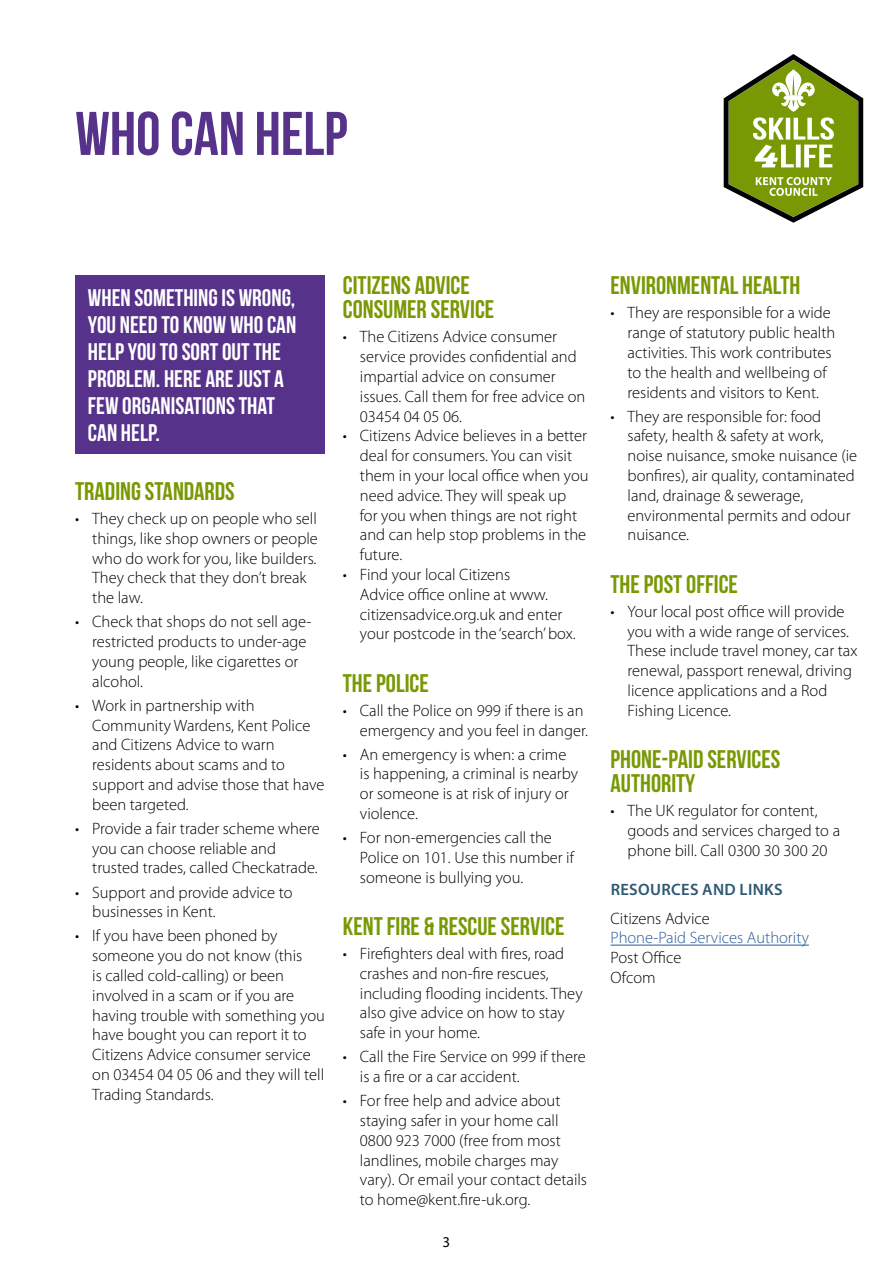
<style>
.page{position:relative;width:893px;height:1263px;background:#fff}
.page>*{position:absolute;margin:0;border:0;box-sizing:border-box;transform-origin:0 0}
.t1{font:700 61.5px "Bebas Neue";color:#56328a}
.t2{font:700 25.5px/24px "Bebas Neue";color:#789904}
.t3{font:700 24px/27px "Bebas Neue";color:#fff}
.t4{font:300 16.5px/19.8px "Myriad Pro";color:#000}
.t5{font:300 16.5px "Myriad Pro";color:#275b9b}
.t6{font:600 16.5px "Myriad Pro";letter-spacing:.02em;color:#2c5871}
.t7{font:15px "Myriad Pro";color:#000}
</style>
<div class="page">
<div style="left:75px;top:275px;width:250px;height:179px;background:#56328a"></div>
<hr style="left:610px;top:945px;width:199px;height:1px;background:#275b9b">
<svg style="left:724px;top:54px;width:139px;height:169px"></svg>
<h1 class="t1" style="left:75px;top:100px;width:274px">WHO CAN HELP</h1>
<h3 class="t3" style="left:88px;top:284px;width:210px">WHEN SOMETHING IS WRONG,<br>YOU NEED TO KNOW WHO CAN<br>HELP YOU TO SORT OUT THE<br>PROBLEM. HERE ARE JUST A<br>FEW ORGANISATIONS THAT<br>CAN HELP.</h3>
<h2 class="t2" style="left:75px;top:479px;width:161px">TRADING STANDARDS</h2>
<p class="t4" style="left:92px;top:508px;width:227px;text-indent:-17px">• They check up on people who sell things, like shop owners or people who do work for you, like builders.<br>They check that they don’t break the law.</p>
<p class="t4" style="left:92px;top:612px;width:221px;text-indent:-17px">• Check that shops do not sell age&shy;restricted products to under-age young people, like cigarettes or alcohol.</p>
<p class="t4" style="left:92px;top:695px;width:234px;text-indent:-17px">• Work in partnership with<br>Community Wardens, Kent Police and Citizens Advice to warn residents about scams and to support and advise those that have been targeted.</p>
<p class="t4" style="left:92px;top:818px;width:229px;text-indent:-17px">• Provide a fair trader scheme where you can choose reliable and trusted trades, called Checkatrade.</p>
<p class="t4" style="left:92px;top:882px;width:202px;text-indent:-17px">• Support and provide advice to businesses in Kent.</p>
<p class="t4" style="left:92px;top:926px;width:234px;text-indent:-17px">• If you have been phoned by someone you do not know (this<br>is called cold-calling) or been involved in a scam or if you are having trouble with something you have bought you can report it to<br>Citizens Advice consumer service on 03454 04 05 06 and they will tell<br>Trading Standards.</p>
<h2 class="t2" style="left:343px;top:273px;width:153px">CITIZENS ADVICE<br>CONSUMER SERVICE</h2>
<p class="t4" style="left:360px;top:327px;width:227px;text-indent:-17px">• The Citizens Advice consumer service provides confidential and impartial advice on consumer issues. Call them for free advice on<br>03454 04 05 06.</p>
<p class="t4" style="left:360px;top:426px;width:230px;text-indent:-17px">• Citizens Advice believes in a better deal for consumers. You can visit them in your local office when you need advice. They will speak up<br>for you when things are not right and can help stop problems in the future.</p>
<p class="t4" style="left:360px;top:564px;width:217px;text-indent:-17px">• Find your local Citizens<br>Advice office online at www. citizensadvice.org.uk and enter your postcode in the ‘search’ box.</p>
<h2 class="t2" style="left:343px;top:670px;width:87px">THE POLICE</h2>
<p class="t4" style="left:343px;top:700px;width:247px;text-align:right">• Call the Police on 999 if there is an emergency and you feel in danger.</p>
<p class="t4" style="left:360px;top:744px;width:220px;text-indent:-17px">• An emergency is when: a crime is happening, a criminal is nearby or someone is at risk of injury or violence.</p>
<p class="t4" style="left:360px;top:827px;width:216px;text-indent:-17px">• For non-emergencies call the<br>Police on 101. Use this number if someone is bullying you.</p>
<h2 class="t2" style="left:343px;top:914px;width:223px">KENT FIRE &amp; RESCUE SERVICE</h2>
<p class="t4" style="left:360px;top:943px;width:224px;text-indent:-17px">• Firefighters deal with fires, road crashes and non-fire rescues, including flooding incidents. They also give advice on how to stay safe in your home.</p>
<p class="t4" style="left:360px;top:1047px;width:227px;text-indent:-17px">• Call the Fire Service on 999 if there is a fire or a car accident.</p>
<p class="t4" style="left:360px;top:1090px;width:229px;text-indent:-17px">• For free help and advice about staying safer in your home call<br>0800 923 7000 (free from most landlines, mobile charges may vary). Or email your contact details to home@kent.fire-uk.org.</p>
<p class="t7" style="left:443px;top:1233px;width:9px">3</p>
<h2 class="t2" style="left:610px;top:273px;width:191px">ENVIRONMENTAL HEALTH</h2>
<p class="t4" style="left:628px;top:303px;width:209px;text-indent:-17px">• They are responsible for a wide range of statutory public health activities. This work contributes to the health and wellbeing of residents and visitors to Kent.</p>
<p class="t4" style="left:628px;top:406px;width:231px;text-indent:-17px">• They are responsible for: food safety, health &amp; safety at work, noise nuisance, smoke nuisance (ie bonfires), air quality, contaminated land, drainage &amp; sewerage, environmental permits and odour nuisance.</p>
<h2 class="t2" style="left:610px;top:572px;width:129px">THE POST OFFICE</h2>
<p class="t4" style="left:628px;top:601px;width:231px;text-indent:-17px">• Your local post office will provide you with a wide range of services.<br>These include travel money, car tax renewal, passport renewal, driving licence applications and a Rod<br>Fishing Licence.</p>
<h2 class="t2" style="left:610px;top:747px;width:171px">PHONE-PAID SERVICES<br>AUTHORITY</h2>
<p class="t4" style="left:628px;top:800px;width:214px;text-indent:-17px">• The UK regulator for content, goods and services charged to a phone bill. Call 0300 30 300 20</p>
<p class="t6" style="left:611px;top:879px;width:174px">RESOURCES AND LINKS</p>
<p class="t4" style="left:610px;top:908px;width:101px">Citizens Advice</p>
<p class="t5" style="left:610px;top:928px;width:200px">Phone-Paid Services Authority</p>
<p class="t4" style="left:610px;top:948px;width:72px">Post Office<br>Ofcom</p>
</div>
